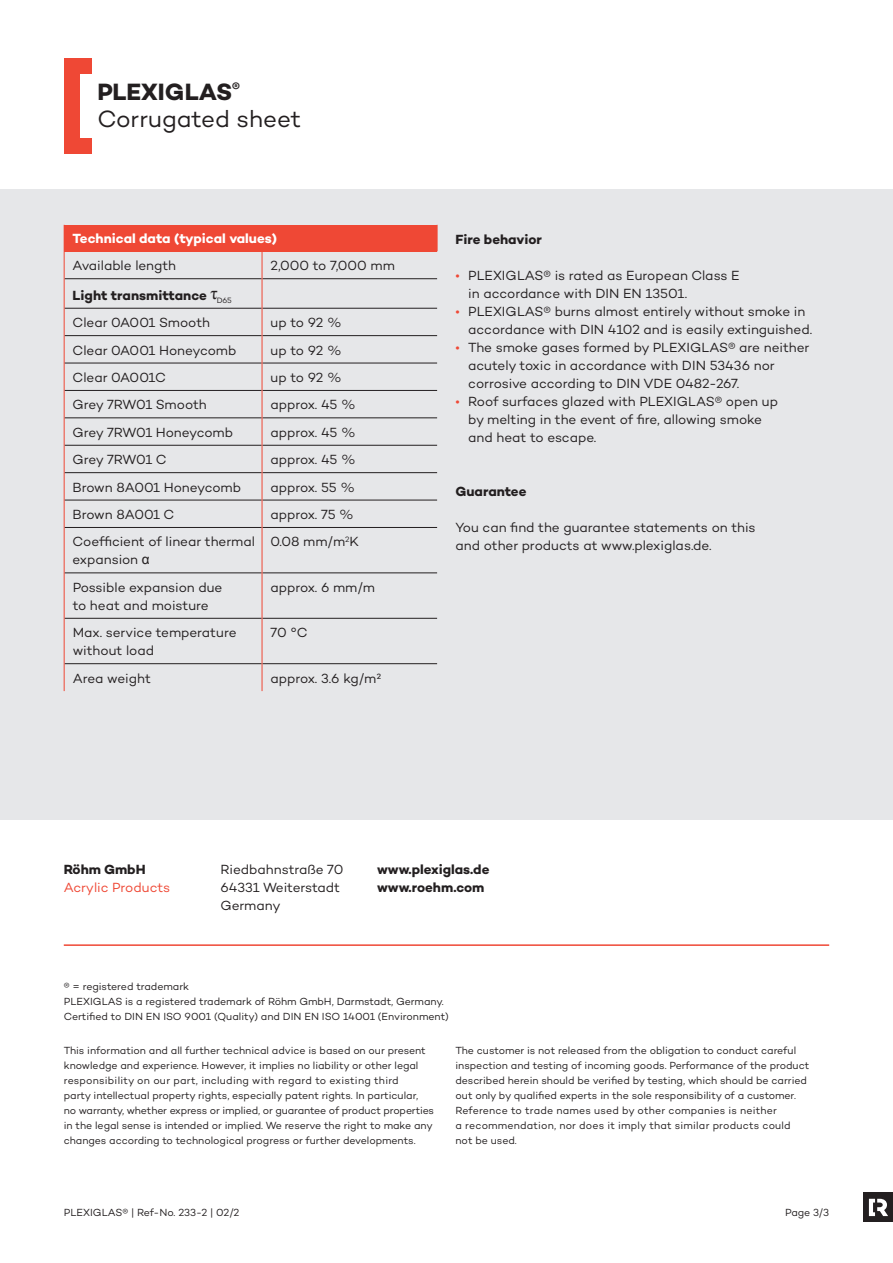
<style>
.page{position:relative;width:893px;height:1263px;background:#fff}
.page>*{position:absolute;margin:0;border:0;box-sizing:border-box;transform-origin:0 0}
.t1{font:24px/27px "Campton";color:#231f20}
.t2{font:13.5px/18px "Campton";letter-spacing:-.005em;color:#231f20}
.t3{font:700 13.5px/18px "Campton";color:#231f20}
.t4{font:700 13.5px "Campton";color:#fff}
.t5{font:13.5px "Campton";letter-spacing:-.005em;color:#ef4835}
.t6{font:13.5px "Campton";letter-spacing:-.03em;color:#231f20}
.t7{font:10.5px/15px "Campton";color:#231f20}
.t8{font:7.8px "Campton";color:#231f20}
.s1{font-weight:700}
.s2{font-family:"Times New Roman";font-weight:400;font-size:18px}
.s3{font-family:"Arial"}
.s4{color:#ef4835}
</style>
<div class="page">
<div style="left:64px;top:58px;width:16px;height:96px;background:#ef4835"></div>
<div style="left:80px;top:58px;width:12px;height:16px;background:#ef4835"></div>
<div style="left:79px;top:138px;width:13px;height:16px;background:#ef4835"></div>
<div style="left:0;top:190px;width:893px;height:630px;background:#e6e7e9"></div>
<hr style="left:64px;top:944px;width:765px;height:2px;background:#ef4835">
<div style="left:64px;top:225px;width:373px;height:26px;background:#ef4835"></div>
<hr style="left:65px;top:278px;width:197px;height:1px;background:#231f20">
<hr style="left:262px;top:278px;width:175px;height:1px;background:#231f20">
<hr style="left:65px;top:308px;width:197px;height:1px;background:#231f20">
<hr style="left:262px;top:308px;width:175px;height:1px;background:#231f20">
<hr style="left:65px;top:335px;width:197px;height:1px;background:#231f20">
<hr style="left:262px;top:335px;width:175px;height:1px;background:#231f20">
<hr style="left:65px;top:363px;width:197px;height:1px;background:#231f20">
<hr style="left:262px;top:363px;width:175px;height:1px;background:#231f20">
<hr style="left:65px;top:390px;width:197px;height:1px;background:#231f20">
<hr style="left:262px;top:390px;width:175px;height:1px;background:#231f20">
<hr style="left:65px;top:418px;width:197px;height:1px;background:#231f20">
<hr style="left:262px;top:418px;width:175px;height:1px;background:#231f20">
<hr style="left:65px;top:445px;width:197px;height:1px;background:#231f20">
<hr style="left:262px;top:445px;width:175px;height:1px;background:#231f20">
<hr style="left:65px;top:472px;width:197px;height:1px;background:#231f20">
<hr style="left:262px;top:472px;width:175px;height:1px;background:#231f20">
<hr style="left:65px;top:500px;width:197px;height:1px;background:#231f20">
<hr style="left:262px;top:500px;width:175px;height:1px;background:#231f20">
<hr style="left:65px;top:527px;width:197px;height:1px;background:#231f20">
<hr style="left:262px;top:527px;width:175px;height:1px;background:#231f20">
<hr style="left:65px;top:573px;width:197px;height:1px;background:#231f20">
<hr style="left:262px;top:573px;width:175px;height:1px;background:#231f20">
<hr style="left:65px;top:618px;width:197px;height:1px;background:#231f20">
<hr style="left:262px;top:618px;width:175px;height:1px;background:#231f20">
<hr style="left:65px;top:663px;width:197px;height:1px;background:#231f20">
<hr style="left:262px;top:663px;width:175px;height:1px;background:#231f20">
<svg style="left:437px;top:225px;width:1px;height:26px"></svg>
<svg style="left:64px;top:251px;width:1px;height:276px"></svg>
<svg style="left:262px;top:251px;width:1px;height:276px"></svg>
<hr style="left:64px;top:527px;width:1px;height:46px;background:#ef4835">
<hr style="left:262px;top:527px;width:1px;height:46px;background:#ef4835">
<hr style="left:64px;top:573px;width:1px;height:45px;background:#ef4835">
<hr style="left:262px;top:573px;width:1px;height:45px;background:#ef4835">
<hr style="left:64px;top:618px;width:1px;height:46px;background:#ef4835">
<hr style="left:262px;top:618px;width:1px;height:46px;background:#ef4835">
<svg style="left:64px;top:664px;width:1px;height:27px"></svg>
<svg style="left:262px;top:664px;width:1px;height:27px"></svg>
<div style="left:863px;top:1192px;width:30px;height:30px;background:#231f20"></div>
<svg style="left:869px;top:1199px;width:19px;height:17px"></svg>
<h1 class="t1" style="left:97px;top:78px;width:205px"><span class="s1">PLEXIGLAS</span><sup>®<br></sup>Corrugated sheet</h1>
<p class="t4" style="left:73px;top:230px;width:206px">Technical data (typical values)</p>
<p class="t2" style="left:73px;top:256px;width:105px">Available length</p>
<p class="t2" style="left:271px;top:256px;width:126px">2,000 to 7,000 mm</p>
<p class="t3" style="left:73px;top:286px;width:146px">Light transmittance <span class="s2">τ</span></p>
<p class="t8" style="left:217px;top:296px;width:16px">D65</p>
<p class="t2" style="left:73px;top:313px;width:139px">Clear 0A001 Smooth</p>
<p class="t2" style="left:271px;top:313px;width:73px">up to 92 %</p>
<p class="t2" style="left:73px;top:341px;width:165px">Clear 0A001 Honeycomb</p>
<p class="t2" style="left:271px;top:341px;width:73px">up to 92 %</p>
<p class="t2" style="left:73px;top:368px;width:95px">Clear 0A001C</p>
<p class="t2" style="left:271px;top:368px;width:73px">up to 92 %</p>
<p class="t2" style="left:73px;top:395px;width:136px">Grey 7RW01 Smooth</p>
<p class="t2" style="left:271px;top:395px;width:87px">approx. 45 %</p>
<p class="t2" style="left:73px;top:423px;width:162px">Grey 7RW01 Honeycomb</p>
<p class="t2" style="left:271px;top:423px;width:87px">approx. 45 %</p>
<p class="t6" style="left:73px;top:451px;width:95px">Grey 7RW01 C</p>
<p class="t2" style="left:271px;top:450px;width:87px">approx. 45 %</p>
<p class="t2" style="left:73px;top:478px;width:170px">Brown 8A001 Honeycomb</p>
<p class="t2" style="left:271px;top:478px;width:86px">approx. 55 %</p>
<p class="t2" style="left:73px;top:505px;width:103px">Brown 8A001 C</p>
<p class="t2" style="left:271px;top:505px;width:85px">approx. 75 %</p>
<p class="t2" style="left:73px;top:532px;width:184px">Coefficient of linear thermal expansion <span class="s3">α</span></p>
<p class="t2" style="left:271px;top:532px;width:90px">0.08 mm/m<sup>2</sup>K</p>
<p class="t2" style="left:73px;top:578px;width:151px">Possible expansion due to heat and moisture</p>
<p class="t2" style="left:271px;top:578px;width:106px">approx. 6 mm/m</p>
<p class="t2" style="left:73px;top:623px;width:165px">Max. service temperature without load</p>
<p class="t2" style="left:271px;top:623px;width:39px">70 °C</p>
<p class="t2" style="left:73px;top:669px;width:80px">Area weight</p>
<p class="t2" style="left:271px;top:669px;width:112px">approx. 3.6 kg/m²</p>
<p class="t3" style="left:455px;top:230px;width:88px">Fire behavior</p>
<p class="t2" style="left:468px;top:266px;width:273px;text-indent:-13px"><span class="s4">•</span> PLEXIGLAS® is rated as European Class E in accordance with DIN EN 13501.</p>
<p class="t2" style="left:468px;top:302px;width:345px;text-indent:-13px"><span class="s4">•</span> PLEXIGLAS® burns almost entirely without smoke in accordance with DIN 4102 and is easily extinguished.</p>
<p class="t2" style="left:468px;top:338px;width:343px;text-indent:-13px"><span class="s4">•</span> The smoke gases formed by PLEXIGLAS® are neither acutely toxic in accordance with DIN 53436 nor corrosive according to DIN VDE 0482-267.</p>
<p class="t2" style="left:468px;top:392px;width:311px;text-indent:-13px"><span class="s4">•</span> Roof surfaces glazed with PLEXIGLAS® open up by melting in the event of fire, allowing smoke and heat to escape.</p>
<p class="t3" style="left:455px;top:482px;width:72px">Guarantee</p>
<p class="t2" style="left:455px;top:518px;width:302px">You can find the guarantee statements on this and other products at www.plexiglas.de.</p>
<p class="t3" style="left:64px;top:860px;width:83px">Röhm GmbH</p>
<p class="t5" style="left:64px;top:879px;width:108px">Acrylic Products</p>
<p class="t2" style="left:220px;top:860px;width:124px">Riedbahnstraße 70<br>64331 Weiterstadt<br>Germany</p>
<p class="t3" style="left:377px;top:860px;width:114px">www.plexiglas.de www.roehm.com</p>
<p class="t7" style="left:64px;top:979px;width:387px">® = registered trademark<br>PLEXIGLAS is a registered trademark of Röhm GmbH, Darmstadt, Germany.<br>Certified to DIN EN ISO 9001 (Quality) and DIN EN ISO 14001 (Environment)</p>
<p class="t7" style="left:64px;top:1042px;width:372px">This information and all further technical advice is based on our present knowledge and experience. However, it implies no liability or other legal responsibility on our part, including with regard to existing third<br>party intellectual property rights, especially patent rights. In particular,<br>no warranty, whether express or implied, or guarantee of product properties in the legal sense is intended or implied. We reserve the right to make any changes according to technological progress or further developments.</p>
<p class="t7" style="left:455px;top:1042px;width:355px">The customer is not released from the obligation to conduct careful inspection and testing of incoming goods. Performance of the product described herein should be verified by testing, which should be carried out only by qualified experts in the sole responsibility of a customer.<br>Reference to trade names used by other companies is neither<br>a recommendation, nor does it imply that similar products could not be used.</p>
<p class="t7" style="left:64px;top:1204px;width:177px">PLEXIGLAS® | Ref-No. 233-2 | 02/2</p>
<p class="t7" style="left:785px;top:1204px;width:46px">Page 3/3</p>
</div>
